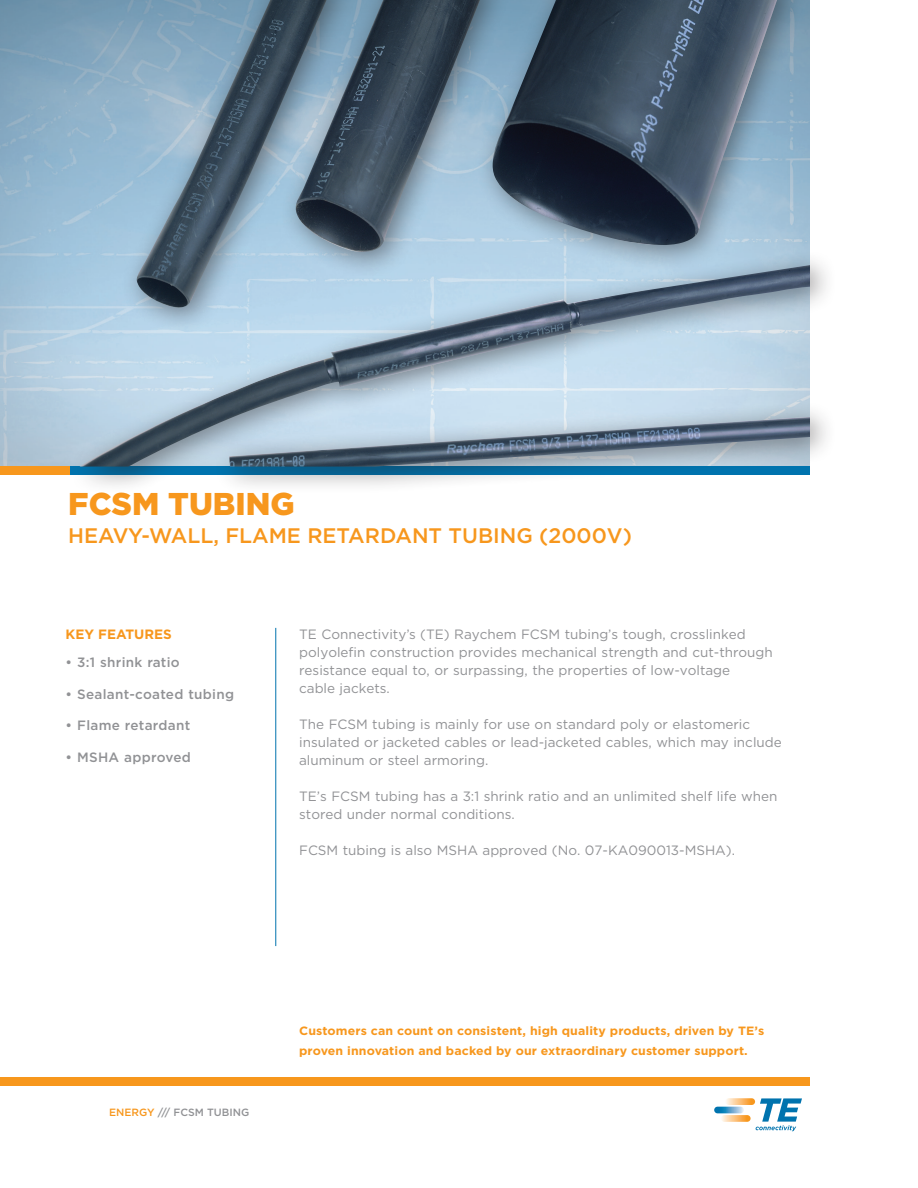
<style>
.page{position:relative;width:918px;height:1188px;background:#fff}
.page>*{position:absolute;margin:0;border:0;box-sizing:border-box;transform-origin:0 0}
.Cover_-_Main_Headlin{font:900 31.5px "Gotham";color:#f7971d}
.Cover_-_Subhead{font:500 21px "Gotham";color:#f7971d}
.t1{font:13.5px/18px "Gotham";color:#919295}
.Key_Features_-_Bulle{font:500 13.5px "Gotham";letter-spacing:.02em;color:#919295}
.KEY_FEATURE__TITLE{font:700 13.5px "Gotham";color:#f7971d}
.Cover_-_Closing_Copy{font:700 12px/19.5px "Gotham";letter-spacing:.01em;color:#f7971d}
.B_Footer_Info{font:500 10.5px "Gotham";color:#919295}
.s1{color:#f7971d}
</style>
<div class="page">
<img style="left:0;top:0;width:66px;height:467px">
<hr style="left:275px;top:628px;width:1px;height:318px;background:#0073ae">
<div style="left:0;top:467px;width:70px;height:8px;background:#f7971d"></div>
<div style="left:0;top:1077px;width:810px;height:8px;background:#f7971d"></div>
<svg style="left:725px;top:1098px;width:30px;height:7px"></svg>
<svg style="left:721px;top:1115px;width:30px;height:7px"></svg>
<svg style="left:714px;top:1107px;width:30px;height:6px"></svg>
<svg style="left:756px;top:1098px;width:46px;height:33px"></svg>
<div style="left:66px;top:0;width:771px;height:494px;background:#231f20;opacity:.5"></div>
<img style="left:80px;top:0;width:730px;height:467px">
<p class="Cover_-_Main_Headlin" style="left:68px;top:482px;width:228px">FCSM TUBING</p>
<p class="Cover_-_Subhead" style="left:68px;top:522px;width:565px">HEAVY-WALL, FLAME RETARDANT TUBING (2000V)</p>
<p class="KEY_FEATURE__TITLE" style="left:66px;top:625px;width:108px">KEY FEATURES</p>
<p class="t1" style="left:299px;top:625px;width:475px">TE Connectivity’s (TE) Raychem FCSM tubing’s tough, crosslinked polyolefin construction provides mechanical strength and cut-through resistance equal to, or surpassing, the properties of low-voltage<br>cable jackets.</p>
<p class="t1" style="left:299px;top:715px;width:484px">The FCSM tubing is mainly for use on standard poly or elastomeric insulated or jacketed cables or lead-jacketed cables, which may include aluminum or steel armoring.</p>
<p class="t1" style="left:299px;top:787px;width:480px">TE’s FCSM tubing has a 3:1 shrink ratio and an unlimited shelf life when stored under normal conditions.</p>
<p class="t1" style="left:299px;top:841px;width:437px">FCSM tubing is also MSHA approved (No. 07-KA090013-MSHA).</p>
<p class="Key_Features_-_Bulle" style="left:66px;top:654px;width:116px">• 3:1 shrink ratio</p>
<p class="Key_Features_-_Bulle" style="left:66px;top:685px;width:170px">• Sealant-coated tubing</p>
<p class="Key_Features_-_Bulle" style="left:66px;top:717px;width:126px">• Flame retardant</p>
<p class="Key_Features_-_Bulle" style="left:66px;top:748px;width:127px">• MSHA approved</p>
<p class="B_Footer_Info" style="left:109px;top:1105px;width:142px"><span class="s1">ENERGY</span> /// FCSM TUBING</p>
<p class="Cover_-_Closing_Copy" style="left:299px;top:1021px;width:467px">Customers can count on consistent, high quality products, driven by TE’s proven innovation and backed by our extraordinary customer support.</p>
</div>
